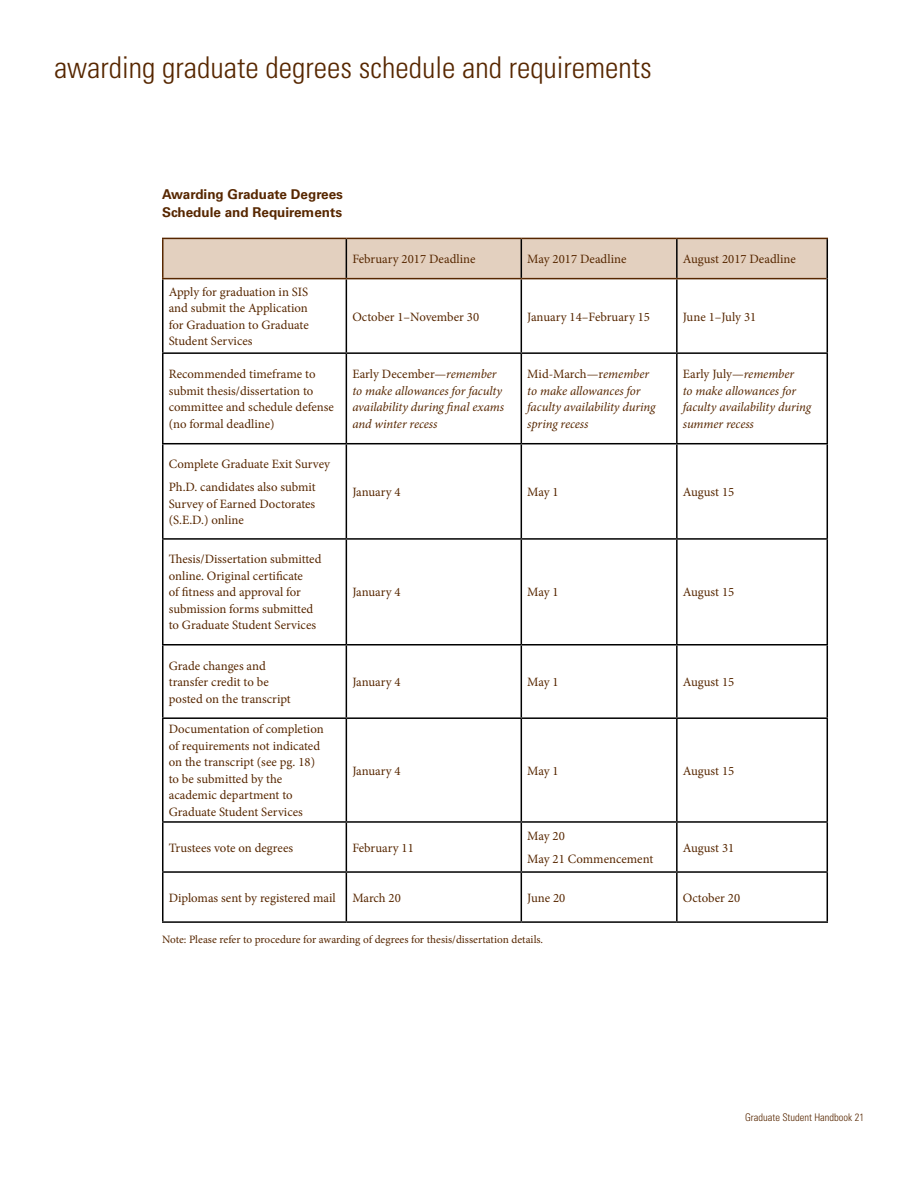
<style>
.page{position:relative;width:918px;height:1188px;background:#fff}
.page>*{position:absolute;margin:0;border:0;box-sizing:border-box;transform-origin:0 0}
.t1{font:300 condensed 30px "Univers";color:#572700}
.t2{font:700 13.5px/18px "Univers";color:#572700}
.t3{font:12.75px/16.5px "Minion Pro";color:#572700}
.t4{font:italic 12.75px/16.5px "Minion Pro";letter-spacing:-.01em;color:#572700}
.t5{font:11.25px "Minion Pro";color:#572700}
.t6{font:300 condensed 10.5px "Univers";color:#572700}
.s1{font-style:normal}
</style>
<div class="page">
<div style="left:164px;top:239px;width:663px;height:39px;background:#e3d0bf"></div>
<hr style="left:162px;top:279px;width:2px;height:73px;background:#000">
<hr style="left:346px;top:279px;width:1px;height:73px;background:#000">
<hr style="left:521px;top:279px;width:1px;height:73px;background:#000">
<hr style="left:676px;top:279px;width:2px;height:73px;background:#000">
<hr style="left:827px;top:279px;width:1px;height:73px;background:#000">
<hr style="left:162px;top:352px;width:184px;height:2px;background:#000">
<hr style="left:162px;top:354px;width:2px;height:89px;background:#000">
<hr style="left:346px;top:352px;width:175px;height:2px;background:#000">
<hr style="left:346px;top:354px;width:1px;height:89px;background:#000">
<hr style="left:521px;top:352px;width:156px;height:2px;background:#000">
<hr style="left:521px;top:354px;width:1px;height:89px;background:#000">
<hr style="left:677px;top:352px;width:151px;height:2px;background:#000">
<hr style="left:676px;top:354px;width:2px;height:89px;background:#000">
<hr style="left:827px;top:354px;width:1px;height:89px;background:#000">
<hr style="left:162px;top:443px;width:184px;height:1px;background:#000">
<hr style="left:162px;top:444px;width:2px;height:94px;background:#000">
<hr style="left:346px;top:443px;width:175px;height:1px;background:#000">
<hr style="left:346px;top:444px;width:1px;height:94px;background:#000">
<hr style="left:521px;top:443px;width:156px;height:1px;background:#000">
<hr style="left:521px;top:444px;width:1px;height:94px;background:#000">
<hr style="left:677px;top:443px;width:151px;height:1px;background:#000">
<hr style="left:676px;top:444px;width:2px;height:94px;background:#000">
<hr style="left:827px;top:444px;width:1px;height:94px;background:#000">
<hr style="left:162px;top:538px;width:184px;height:2px;background:#000">
<hr style="left:162px;top:540px;width:2px;height:104px;background:#000">
<hr style="left:346px;top:538px;width:175px;height:2px;background:#000">
<hr style="left:346px;top:540px;width:1px;height:104px;background:#000">
<hr style="left:521px;top:538px;width:156px;height:2px;background:#000">
<hr style="left:521px;top:540px;width:1px;height:104px;background:#000">
<hr style="left:677px;top:538px;width:151px;height:2px;background:#000">
<hr style="left:676px;top:540px;width:2px;height:104px;background:#000">
<hr style="left:827px;top:540px;width:1px;height:104px;background:#000">
<hr style="left:162px;top:644px;width:184px;height:2px;background:#000">
<hr style="left:162px;top:646px;width:2px;height:71px;background:#000">
<hr style="left:346px;top:644px;width:175px;height:2px;background:#000">
<hr style="left:346px;top:646px;width:1px;height:71px;background:#000">
<hr style="left:521px;top:644px;width:156px;height:2px;background:#000">
<hr style="left:521px;top:646px;width:1px;height:71px;background:#000">
<hr style="left:677px;top:644px;width:151px;height:2px;background:#000">
<hr style="left:676px;top:646px;width:2px;height:71px;background:#000">
<hr style="left:827px;top:646px;width:1px;height:71px;background:#000">
<hr style="left:162px;top:717px;width:184px;height:2px;background:#000">
<hr style="left:162px;top:719px;width:2px;height:102px;background:#000">
<hr style="left:346px;top:717px;width:175px;height:2px;background:#000">
<hr style="left:346px;top:719px;width:1px;height:102px;background:#000">
<hr style="left:521px;top:717px;width:156px;height:2px;background:#000">
<hr style="left:521px;top:719px;width:1px;height:102px;background:#000">
<hr style="left:677px;top:717px;width:151px;height:2px;background:#000">
<hr style="left:676px;top:719px;width:2px;height:102px;background:#000">
<hr style="left:827px;top:719px;width:1px;height:102px;background:#000">
<hr style="left:162px;top:821px;width:184px;height:2px;background:#000">
<hr style="left:162px;top:823px;width:2px;height:48px;background:#000">
<hr style="left:346px;top:821px;width:175px;height:2px;background:#000">
<hr style="left:346px;top:823px;width:1px;height:48px;background:#000">
<hr style="left:521px;top:821px;width:156px;height:2px;background:#000">
<hr style="left:521px;top:823px;width:1px;height:48px;background:#000">
<hr style="left:677px;top:821px;width:151px;height:2px;background:#000">
<hr style="left:676px;top:823px;width:2px;height:48px;background:#000">
<hr style="left:827px;top:823px;width:1px;height:48px;background:#000">
<hr style="left:162px;top:871px;width:184px;height:2px;background:#000">
<hr style="left:162px;top:873px;width:2px;height:48px;background:#000">
<hr style="left:346px;top:871px;width:175px;height:2px;background:#000">
<hr style="left:346px;top:873px;width:1px;height:48px;background:#000">
<hr style="left:521px;top:871px;width:156px;height:2px;background:#000">
<hr style="left:521px;top:873px;width:1px;height:48px;background:#000">
<hr style="left:677px;top:871px;width:151px;height:2px;background:#000">
<hr style="left:676px;top:873px;width:2px;height:48px;background:#000">
<hr style="left:827px;top:873px;width:1px;height:48px;background:#000">
<hr style="left:162px;top:921px;width:184px;height:2px;background:#000">
<hr style="left:346px;top:921px;width:175px;height:2px;background:#000">
<hr style="left:521px;top:921px;width:156px;height:2px;background:#000">
<hr style="left:677px;top:921px;width:151px;height:2px;background:#000">
<hr style="left:162px;top:239px;width:2px;height:39px;background:#572700">
<hr style="left:162px;top:238px;width:184px;height:1px;background:#572700">
<hr style="left:346px;top:238px;width:175px;height:1px;background:#572700">
<hr style="left:521px;top:238px;width:156px;height:1px;background:#572700">
<hr style="left:677px;top:238px;width:151px;height:1px;background:#572700">
<hr style="left:346px;top:239px;width:1px;height:39px;background:#000">
<hr style="left:521px;top:239px;width:1px;height:39px;background:#000">
<hr style="left:676px;top:239px;width:2px;height:39px;background:#000">
<hr style="left:827px;top:239px;width:1px;height:40px;background:#000">
<hr style="left:162px;top:278px;width:184px;height:1px;background:#572700">
<hr style="left:346px;top:278px;width:175px;height:1px;background:#572700">
<hr style="left:521px;top:278px;width:156px;height:1px;background:#572700">
<hr style="left:677px;top:278px;width:150px;height:1px;background:#572700">
<h1 class="t1" style="left:54px;top:49px;width:599px">awarding graduate degrees schedule and requirements</h1>
<p class="t2" style="left:162px;top:185px;width:182px">Awarding Graduate Degrees<br>Schedule and Requirements</p>
<p class="t3" style="left:169px;top:284px;width:142px;text-align:justify">Apply for graduation in SIS and submit the Application for Graduation to Graduate Student Services</p>
<p class="t3" style="left:352px;top:251px;width:125px">February 2017 Deadline</p>
<p class="t3" style="left:527px;top:251px;width:101px">May 2017 Deadline</p>
<p class="t3" style="left:683px;top:251px;width:115px">August 2017 Deadline</p>
<p class="t3" style="left:352px;top:308px;width:128px">October 1–November 30</p>
<p class="t3" style="left:527px;top:308px;width:124px">January 14–February 15</p>
<p class="t3" style="left:683px;top:308px;width:75px">June 1–July 31</p>
<p class="t3" style="left:169px;top:366px;width:167px">Recommended timeframe to submit thesis/dissertation to committee and schedule defense (no formal deadline)</p>
<p class="t4" style="left:352px;top:366px;width:153px"><span class="s1">Early December—</span>remember to make allowances for faculty availability during final exams and winter recess</p>
<p class="t4" style="left:527px;top:366px;width:130px"><span class="s1">Mid-March—r</span>emember to make allowances for faculty availability during spring recess</p>
<p class="t4" style="left:683px;top:366px;width:130px"><span class="s1">Early July—</span>remember<br>to make allowances for faculty availability during summer recess</p>
<p class="t3" style="left:169px;top:452px;width:163px;line-height:23.2px">Complete Graduate Exit Survey<br>Ph.D. candidates also submit</p>
<p class="t3" style="left:169px;top:495px;width:148px">Survey of Earned Doctorates (S.E.D.) online</p>
<p class="t3" style="left:352px;top:484px;width:50px">January 4</p>
<p class="t3" style="left:527px;top:484px;width:33px">May 1</p>
<p class="t3" style="left:683px;top:484px;width:53px">August 15</p>
<p class="t3" style="left:169px;top:551px;width:154px">Thesis/Dissertation submitted online. Original certificate<br>of fitness and approval for submission forms submitted to Graduate Student Services</p>
<p class="t3" style="left:169px;top:657px;width:124px">Grade changes and transfer credit to be posted on the transcript</p>
<p class="t3" style="left:169px;top:721px;width:156px">Documentation of completion of requirements not indicated on the transcript (see pg. 18) to be submitted by the academic department to<br>Graduate Student Services</p>
<p class="t3" style="left:352px;top:584px;width:50px">January 4</p>
<p class="t3" style="left:527px;top:584px;width:33px">May 1</p>
<p class="t3" style="left:683px;top:584px;width:53px">August 15</p>
<p class="t3" style="left:352px;top:674px;width:50px">January 4</p>
<p class="t3" style="left:527px;top:674px;width:33px">May 1</p>
<p class="t3" style="left:683px;top:674px;width:53px">August 15</p>
<p class="t3" style="left:352px;top:762px;width:50px">January 4</p>
<p class="t3" style="left:527px;top:762px;width:33px">May 1</p>
<p class="t3" style="left:683px;top:762px;width:53px">August 15</p>
<p class="t3" style="left:169px;top:839px;width:126px">Trustees vote on degrees</p>
<p class="t3" style="left:352px;top:839px;width:63px">February 11</p>
<p class="t3" style="left:527px;top:824px;width:128px;line-height:23.2px">May 20<br>May 21 Commencement</p>
<p class="t3" style="left:683px;top:839px;width:53px">August 31</p>
<p class="t3" style="left:169px;top:889px;width:168px">Diplomas sent by registered mail</p>
<p class="t3" style="left:352px;top:889px;width:50px">March 20</p>
<p class="t3" style="left:527px;top:889px;width:40px">June 20</p>
<p class="t3" style="left:683px;top:889px;width:59px">October 20</p>
<p class="t5" style="left:162px;top:932px;width:383px">Note: Please refer to procedure for awarding of degrees for thesis/dissertation details.</p>
<p class="t6" style="left:745px;top:1110px;width:120px">Graduate Student Handbook 21</p>
</div>
